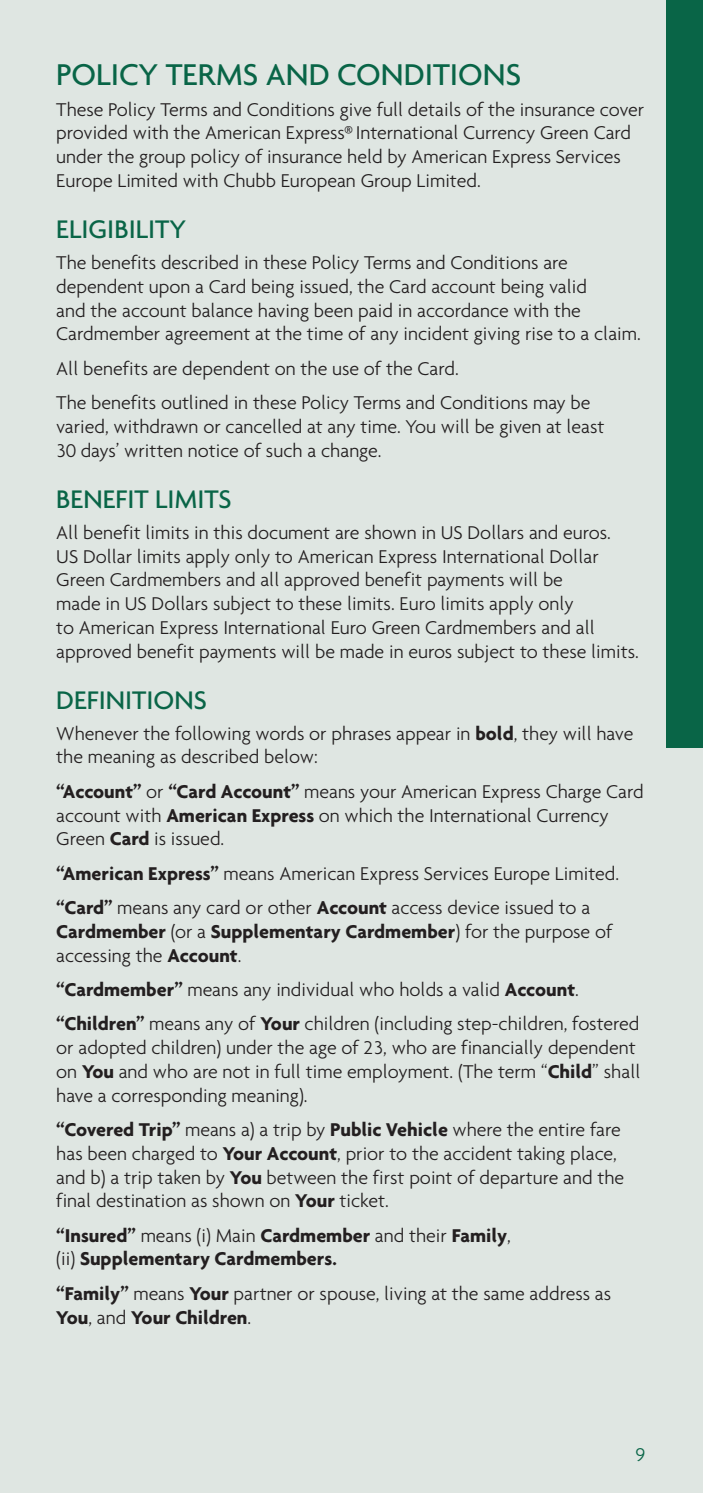
<style>
.page{position:relative;width:703px;height:1493px;background:#fff}
.page>*{position:absolute;margin:0;border:0;box-sizing:border-box;transform-origin:0 0}
.t1{font:500 32.5px "Agenda";color:#096547}
.t2{font:500 27.5px "Agenda";color:#096547}
.t3{font:300 20px/23.8px "Agenda";color:#231f20}
.t4{font:700 20px/23.8px "Agenda";color:#231f20}
.t5{font:300 20px "Agenda";color:#096547}
.s1{font-weight:700}
.s2{font-weight:300}
</style>
<div class="page">
<div style="left:0;top:0;width:702px;height:1492px;background:#dfe6e2"></div>
<div style="left:666px;top:0;width:36px;height:747px;background:#096547"></div>
<h1 class="t1" style="left:56px;top:55px;width:466px">POLICY TERMS AND CONDITIONS</h1>
<p class="t3" style="left:56px;top:97px;width:589px">These Policy Terms and Conditions give full details of the insurance cover provided with the American Express® International Currency Green Card under the group policy of insurance held by American Express Services Europe Limited with Chubb European Group Limited.</p>
<h2 class="t2" style="left:56px;top:213px;width:131px">ELIGIBILITY</h2>
<p class="t3" style="left:56px;top:250px;width:585px">The benefits described in these Policy Terms and Conditions are dependent upon a Card being issued, the Card account being valid<br>and the account balance having been paid in accordance with the Cardmember agreement at the time of any incident giving rise to a claim.</p>
<p class="t3" style="left:56px;top:351px;width:535px;line-height:34.5px">All benefits are dependent on the use of the Card.<br>The benefits outlined in these Policy Terms and Conditions may be</p>
<p class="t3" style="left:56px;top:414px;width:549px">varied, withdrawn or cancelled at any time. You will be given at least<br>30 days’ written notice of such a change.</p>
<h2 class="t2" style="left:56px;top:482px;width:177px">BENEFIT LIMITS</h2>
<p class="t3" style="left:56px;top:520px;width:583px">All benefit limits in this document are shown in US Dollars and euros.<br>US Dollar limits apply only to American Express International Dollar Green Cardmembers and all approved benefit payments will be<br>made in US Dollars subject to these limits. Euro limits apply only<br>to American Express International Euro Green Cardmembers and all approved benefit payments will be made in euros subject to these limits.</p>
<h2 class="t2" style="left:56px;top:683px;width:152px">DEFINITIONS</h2>
<p class="t3" style="left:56px;top:721px;width:578px">Whenever the following words or phrases appear in <span class="s1">bold</span>, they will have the meaning as described below:</p>
<p class="t3" style="left:56px;top:779px;width:588px"><span class="s1">“Account”</span> or <span class="s1">“Card Account”</span> means your American Express Charge Card account with <span class="s1">American Express</span> on which the International Currency<br>Green <span class="s1">Card</span> is issued.</p>
<p class="t3" style="left:56px;top:855px;width:564px;line-height:34.5px"><span class="s1">“American Express”</span> means American Express Services Europe Limited. <span class="s1">“Card”</span> means any card or other <span class="s1">Account</span> access device issued to a</p>
<p class="t4" style="left:56px;top:919px;width:557px">Cardmember <span class="s2">(or a</span> Supplementary Cardmember<span class="s2">) for the purpose of accessing the</span> Account<span class="s2">.</span></p>
<p class="t3" style="left:56px;top:972px;width:584px;line-height:34.5px"><span class="s1">“Cardmember”</span> means any individual who holds a valid <span class="s1">Account</span>. <span class="s1">“Children”</span> means any of <span class="s1">Your</span> children (including step-children, fostered</p>
<p class="t3" style="left:56px;top:1035px;width:585px">or adopted children) under the age of 23, who are financially dependent on <span class="s1">You</span> and who are not in full time employment. (The term “<span class="s1">Child</span>” shall have a corresponding meaning).</p>
<p class="t3" style="left:56px;top:1117px;width:569px"><span class="s1">“Covered Trip”</span> means a) a trip by <span class="s1">Public Vehicle</span> where the entire fare has been charged to <span class="s1">Your Account</span>, prior to the accident taking place, and b) a trip taken by <span class="s1">You</span> between the first point of departure and the final destination as shown on <span class="s1">Your</span> ticket.</p>
<p class="t4" style="left:56px;top:1222px;width:456px">“Insured” <span class="s2">means (i) Main</span> Cardmember <span class="s2">and their</span> Family<span class="s2">, (ii)</span> Supplementary Cardmembers.</p>
<p class="t3" style="left:56px;top:1281px;width:556px"><span class="s1">“Family”</span> means <span class="s1">Your</span> partner or spouse, living at the same address as<br><span class="s1">You</span>, and <span class="s1">Your Children</span>.</p>
<p class="t5" style="left:635px;top:1443px;width:11px">9</p>
</div>
